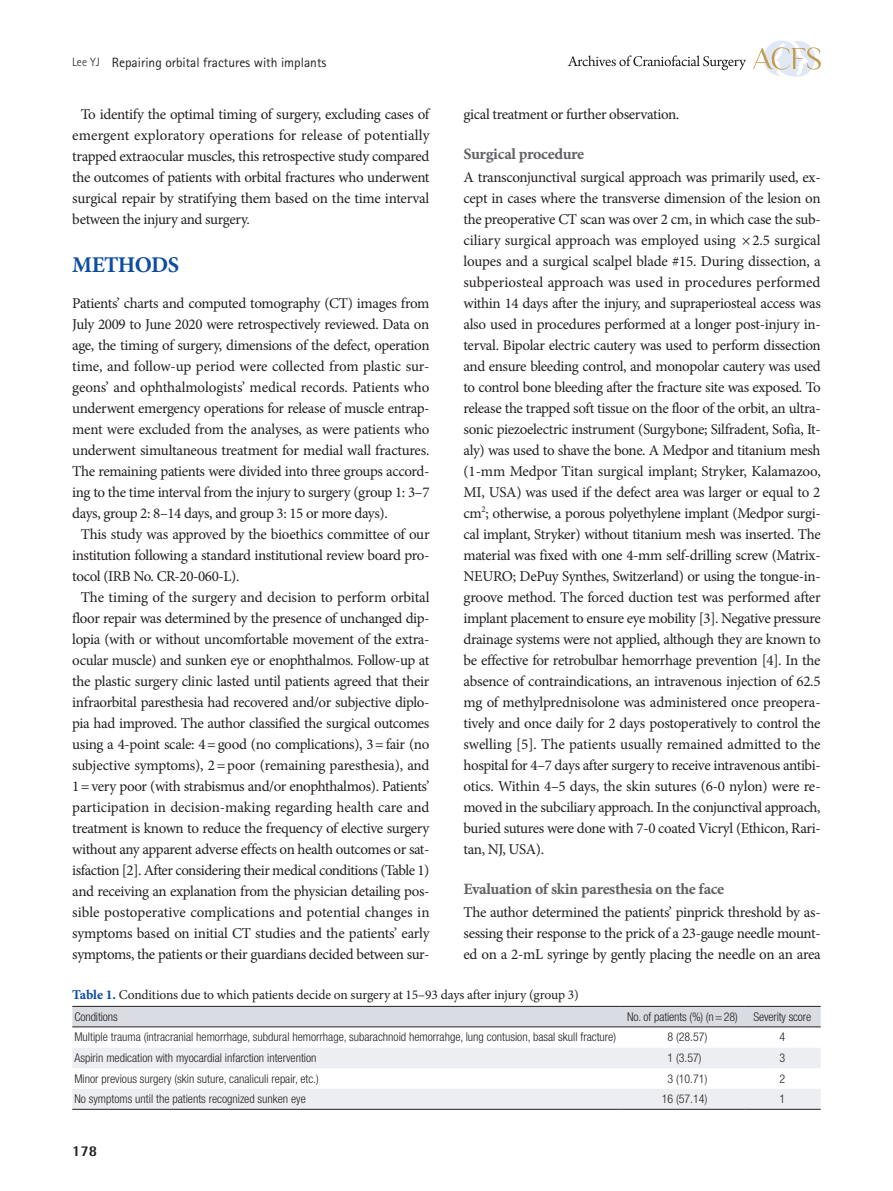
<style>
.page{position:relative;width:893px;height:1191px;background:#fff}
.page>*{position:absolute;margin:0;border:0;box-sizing:border-box;transform-origin:0 0}
.대제목{font:700 22.5px "Minion Pro";letter-spacing:-.03em;color:#0d4da1}
.중제목{font:15.75px "Minion Pro Bold Capt";letter-spacing:-.025em;color:#636366}
.본문_0{font:15px/21px "Minion Pro";letter-spacing:-.025em;color:#231f20;text-align:justify}
.본문{font:15px/21px "Minion Pro";letter-spacing:-.025em;color:#231f20;text-align:justify}
.t1{font:800 15px "Rotis Semi Sans Std";color:#231f20}
.표그림제목{font:13.5px "Minion Pro";letter-spacing:-.01em;color:#231f20}
.t2{font:13.5px "Rotis Sans Serif Std";color:#231f20}
.표본문{font:300 condensed 12px "Helvetica Neue LT Std";color:#231f20}
.표열제목{font:300 condensed 12px "Helvetica Neue LT Std";letter-spacing:-.01em;color:#231f20}
.s1{font-weight:300;font-size:12px}
.s2{font-family:"Minion Pro Bold Capt";color:#0d4da1}
</style>
<div class="page">
<svg style="left:753px;top:40px;width:68px;height:37px"></svg>
<svg style="left:568px;top:55px;width:178px;height:15px"></svg>
<div style="left:72px;top:1007px;width:749px;height:19px;background:#dadce3"></div>
<svg style="left:72px;top:1027px;width:749px;height:1px"></svg>
<svg style="left:72px;top:1048px;width:749px;height:61px;fill:#edeef1"></svg>
<hr style="left:72px;top:1006px;width:549px;height:1px;background:#231f20">
<hr style="left:621px;top:1006px;width:123px;height:1px;background:#231f20">
<hr style="left:744px;top:1006px;width:77px;height:1px;background:#231f20">
<hr style="left:72px;top:1026px;width:549px;height:1px;background:#231f20">
<hr style="left:621px;top:1026px;width:123px;height:1px;background:#231f20">
<hr style="left:744px;top:1026px;width:77px;height:1px;background:#231f20">
<hr style="left:72px;top:1109px;width:549px;height:1px;background:#231f20">
<hr style="left:621px;top:1109px;width:123px;height:1px;background:#231f20">
<hr style="left:744px;top:1109px;width:77px;height:1px;background:#231f20">
<p class="t2" style="left:72px;top:54px;width:256px"><span class="s1">Lee YJ</span> Repairing orbital fractures with implants</p>
<p class="본문" style="left:72px;top:103px;width:359px;text-indent:9px">To identify the optimal timing of surgery, excluding cases of emergent exploratory operations for release of potentially trapped extraocular muscles, this retrospective study compared the outcomes of patients with orbital fractures who underwent surgical repair by stratifying them based on the time interval between the injury and surgery.</p>
<p class="대제목" style="left:72px;top:249px;width:108px">METHODS</p>
<p class="본문_0" style="left:72px;top:292px;width:359px">Patients’ charts and computed tomography (CT) images from July 2009 to June 2020 were retrospectively reviewed. Data on age, the timing of surgery, dimensions of the defect, operation time, and follow-up period were collected from plastic sur&shy;geons’ and ophthalmologists’ medical records. Patients who underwent emergency operations for release of muscle entrap&shy;ment were excluded from the analyses, as were patients who underwent simultaneous treatment for medial wall fractures.<br>The remaining patients were divided into three groups accord&shy;ing to the time interval from the injury to surgery (group 1: 3–7 days, group 2: 8–14 days, and group 3: 15 or more days).</p>
<p class="본문" style="left:72px;top:523px;width:359px;text-indent:9px">This study was approved by the bioethics committee of our institution following a standard institutional review board pro&shy;tocol (IRB No. CR-20-060-L).</p>
<p class="본문" style="left:72px;top:586px;width:359px;text-align:center">The timing of the surgery and decision to perform orbital floor repair was determined by the presence of unchanged dip&shy;lopia (with or without uncomfortable movement of the extra&shy;ocular muscle) and sunken eye or enophthalmos. Follow-up at the plastic surgery clinic lasted until patients agreed that their infraorbital paresthesia had recovered and/or subjective diplo&shy;pia had improved. The author classified the surgical outcomes using a 4-point scale: 4= good (no complications), 3= fair (no subjective symptoms), 2 = poor (remaining paresthesia), and 1= very poor (with strabismus and/or enophthalmos). Patients’ participation in decision-making regarding health care and treatment is known to reduce the frequency of elective surgery without any apparent adverse effects on health outcomes or sat&shy;isfaction [2]. After considering their medical conditions (Table 1) and receiving an explanation from the physician detailing pos&shy;sible postoperative complications and potential changes in symptoms based on initial CT studies and the patients’ early symptoms, the patients or their guardians decided between sur-</p>
<p class="본문" style="left:463px;top:103px;width:217px">gical treatment or further observation.</p>
<p class="중제목" style="left:463px;top:143px;width:122px">Surgical procedure</p>
<p class="본문_0" style="left:463px;top:166px;width:359px">A transconjunctival surgical approach was primarily used, ex&shy;cept in cases where the transverse dimension of the lesion on the preoperative CT scan was over 2 cm, in which case the sub&shy;ciliary surgical approach was employed using × 2.5 surgical loupes and a surgical scalpel blade #15. During dissection, a subperiosteal approach was used in procedures performed within 14 days after the injury, and supraperiosteal access was also used in procedures performed at a longer post-injury in&shy;terval. Bipolar electric cautery was used to perform dissection and ensure bleeding control, and monopolar cautery was used to control bone bleeding after the fracture site was exposed. To release the trapped soft tissue on the floor of the orbit, an ultra&shy;sonic piezoelectric instrument (Surgybone; Silfradent, Sofia, It&shy;aly) was used to shave the bone. A Medpor and titanium mesh (1-mm Medpor Titan surgical implant; Stryker, Kalamazoo, MI, USA) was used if the defect area was larger or equal to 2 cm<sup>2</sup>; otherwise, a porous polyethylene implant (Medpor surgi&shy;cal implant, Stryker) without titanium mesh was inserted. The material was fixed with one 4-mm self-drilling screw (Matrix-NEURO; DePuy Synthes, Switzerland) or using the tongue-in&shy;groove method. The forced duction test was performed after implant placement to ensure eye mobility [3]. Negative pressure drainage systems were not applied, although they are known to be effective for retrobulbar hemorrhage prevention [4]. In the absence of contraindications, an intravenous injection of 62.5 mg of methylprednisolone was administered once preopera&shy;tively and once daily for 2 days postoperatively to control the swelling [5]. The patients usually remained admitted to the hospital for 4–7 days after surgery to receive intravenous antibi&shy;otics. Within 4–5 days, the skin sutures (6-0 nylon) were re&shy;moved in the subciliary approach. In the conjunctival approach, buried sutures were done with 7-0 coated Vicryl (Ethicon, Rari&shy;tan, NJ, USA).</p>
<p class="중제목" style="left:463px;top:878px;width:262px">Evaluation of skin paresthesia on the face</p>
<p class="본문_0" style="left:463px;top:901px;width:359px">The author determined the patients’ pinprick threshold by as&shy;sessing their response to the prick of a 23-gauge needle mount&shy;ed on a 2-mL syringe by gently placing the needle on an area</p>
<p class="표그림제목" style="left:72px;top:986px;width:508px"><span class="s2">Table 1.</span> Conditions due to which patients decide on surgery at 15–93 days after injury (group 3)</p>
<p class="표열제목" style="left:74px;top:1009px;width:45px">Conditions</p>
<p class="표열제목" style="left:627px;top:1009px;width:112px">No. of patients (%) (n= 28)</p>
<p class="표열제목" style="left:753px;top:1009px;width:59px">Severity score</p>
<p class="표본문" style="left:74px;top:1030px;width:543px">Multiple trauma (intracranial hemorrhage, subdural hemorrhage, subarachnoid hemorrahge, lung contusion, basal skull fracture)</p>
<p class="표본문" style="left:667px;top:1030px;width:41px">8 (28.57)</p>
<p class="표본문" style="left:779px;top:1030px;width:7px">4</p>
<p class="표본문" style="left:74px;top:1050px;width:244px">Aspirin medication with myocardial infarction intervention</p>
<p class="표본문" style="left:667px;top:1050px;width:36px">1 (3.57)</p>
<p class="표본문" style="left:779px;top:1050px;width:7px">3</p>
<p class="표본문" style="left:74px;top:1071px;width:246px">Minor previous surgery (skin suture, canaliculi repair, etc.)</p>
<p class="표본문" style="left:667px;top:1071px;width:41px">3 (10.71)</p>
<p class="표본문" style="left:779px;top:1071px;width:7px">2</p>
<p class="표본문" style="left:74px;top:1091px;width:233px">No symptoms until the patients recognized sunken eye</p>
<p class="표본문" style="left:662px;top:1091px;width:47px">16 (57.14)</p>
<p class="표본문" style="left:779px;top:1091px;width:7px">1</p>
<p class="t1" style="left:72px;top:1141px;width:27px">178</p>
</div>
